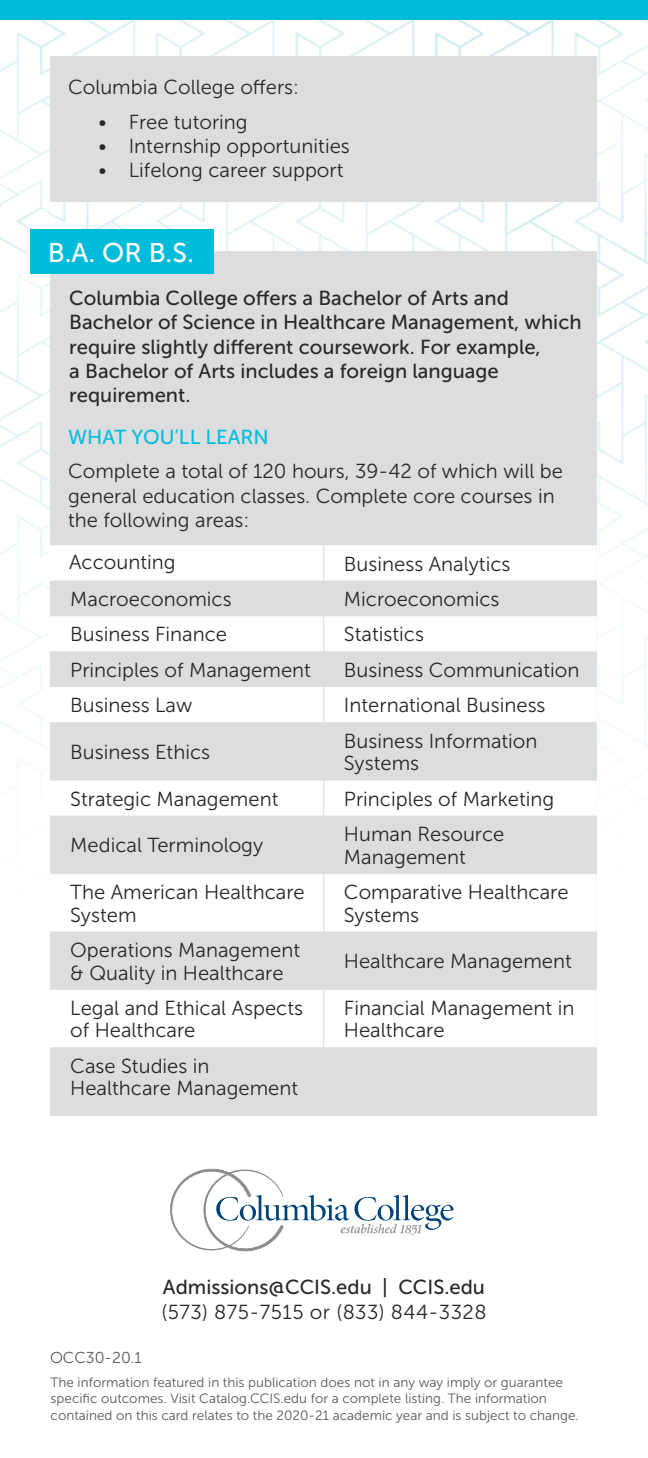
<style>
.page{position:relative;width:648px;height:1458px;background:#fff}
.page>*{position:absolute;margin:0;border:0;box-sizing:border-box;transform-origin:0 0}
.t1{font:27px "Museo Sans 500";color:#fff}
.t2{font:20.25px/22.5px "Museo Sans 300";color:#292829}
.t3{font:20.25px/24.3px "Museo Sans 500";color:#292829}
.t4{font:20.25px "Museo Sans 300";letter-spacing:.02em;color:#292829}
.t5{font:20.25px "Museo Sans 500";color:#00bedb}
.t6{font:15.75px "Museo Sans 300";color:#58595b}
.t7{font:13.5px/16.2px "Museo Sans 300";color:#58595b}
</style>
<div class="page">
<img style="left:0;top:20px;width:648px;height:1088px">
<div style="left:0;top:0;width:648px;height:20px;background:#00bcda"></div>
<svg style="left:170px;top:1169px;width:284px;height:82px"></svg>
<div style="left:51px;top:252px;width:546px;height:864px;background:#dcddde"></div>
<div style="left:50px;top:545px;width:547px;height:36px;background:#fff"></div>
<svg style="left:50px;top:581px;width:547px;height:525px"></svg>
<hr style="left:323px;top:545px;width:1px;height:36px;background:#dcddde">
<hr style="left:323px;top:581px;width:1px;height:35px;background:#dcddde">
<hr style="left:323px;top:616px;width:1px;height:36px;background:#dcddde">
<hr style="left:323px;top:652px;width:1px;height:35px;background:#dcddde">
<hr style="left:323px;top:687px;width:1px;height:35px;background:#dcddde">
<hr style="left:323px;top:722px;width:1px;height:58px;background:#dcddde">
<hr style="left:323px;top:780px;width:1px;height:36px;background:#dcddde">
<hr style="left:323px;top:816px;width:1px;height:58px;background:#dcddde">
<hr style="left:323px;top:874px;width:1px;height:58px;background:#dcddde">
<hr style="left:323px;top:932px;width:1px;height:58px;background:#dcddde">
<hr style="left:323px;top:990px;width:1px;height:58px;background:#dcddde">
<hr style="left:323px;top:1048px;width:1px;height:58px;background:#dcddde">
<div style="left:51px;top:56px;width:546px;height:146px;background:#dcddde"></div>
<div style="left:30px;top:230px;width:184px;height:44px;background:#00bcda"></div>
<p class="t2" style="left:68px;top:76px;width:233px">Columbia College offers:</p>
<p class="t2" style="left:98px;top:111px;width:151px">• Free tutoring</p>
<p class="t2" style="left:98px;top:135px;width:253px">• Internship opportunities</p>
<p class="t2" style="left:98px;top:159px;width:247px">• Lifelong career support</p>
<h1 class="t1" style="left:48px;top:238px;width:148px">B.A. OR B.S.</h1>
<p class="t3" style="left:69px;top:286px;width:514px">Columbia College offers a Bachelor of Arts and Bachelor of Science in Healthcare Management, which require slightly different coursework. For example,<br>a Bachelor of Arts includes a foreign language requirement.</p>
<p class="t5" style="left:68px;top:426px;width:202px">WHAT YOU’LL LEARN</p>
<p class="t2" style="left:68px;top:459px;width:496px;line-height:24.3px">Complete a total of 120 hours, 39-42 of which will be general education classes. Complete core courses in the following areas:</p>
<p class="t2" style="left:69px;top:551px;width:108px">Accounting</p>
<p class="t2" style="left:344px;top:553px;width:168px">Business Analytics</p>
<p class="t2" style="left:70px;top:588px;width:163px">Macroeconomics</p>
<p class="t2" style="left:344px;top:588px;width:157px">Microeconomics</p>
<p class="t2" style="left:70px;top:623px;width:158px">Business Finance</p>
<p class="t2" style="left:344px;top:623px;width:82px">Statistics</p>
<p class="t2" style="left:70px;top:659px;width:242px">Principles of Management</p>
<p class="t2" style="left:344px;top:659px;width:237px">Business Communication</p>
<p class="t2" style="left:70px;top:694px;width:124px">Business Law</p>
<p class="t2" style="left:344px;top:694px;width:203px">International Business</p>
<p class="t2" style="left:70px;top:741px;width:141px">Business Ethics</p>
<p class="t2" style="left:344px;top:730px;width:195px">Business Information<br>Systems</p>
<p class="t2" style="left:70px;top:788px;width:210px">Strategic Management</p>
<p class="t2" style="left:344px;top:788px;width:212px">Principles of Marketing</p>
<p class="t2" style="left:70px;top:834px;width:194px">Medical Terminology</p>
<p class="t2" style="left:344px;top:823px;width:162px">Human Resource<br>Management</p>
<p class="t2" style="left:70px;top:881px;width:236px">The American Healthcare<br>System</p>
<p class="t2" style="left:344px;top:881px;width:226px">Comparative Healthcare<br>Systems</p>
<p class="t2" style="left:70px;top:939px;width:231px">Operations Management &amp; Quality in Healthcare</p>
<p class="t2" style="left:344px;top:950px;width:229px">Healthcare Management</p>
<p class="t2" style="left:70px;top:997px;width:234px">Legal and Ethical Aspects of Healthcare</p>
<p class="t2" style="left:344px;top:997px;width:232px">Financial Management in<br>Healthcare</p>
<p class="t2" style="left:70px;top:1055px;width:229px">Case Studies in<br>Healthcare Management</p>
<p class="t6" style="left:50px;top:1349px;width:93px">OCC30-20.1</p>
<p class="t3" style="left:163px;top:1275px;width:324px">Admissions@CCIS.edu | CCIS.edu</p>
<p class="t4" style="left:161px;top:1301px;width:327px">(573) 875-7515 or (833) 844-3328</p>
<p class="t7" style="left:51px;top:1374px;width:530px">The information featured in this publication does not in any way imply or guarantee specific outcomes. Visit Catalog.CCIS.edu for a complete listing. The information contained on this card relates to the 2020-21 academic year and is subject to change.</p>
</div>
